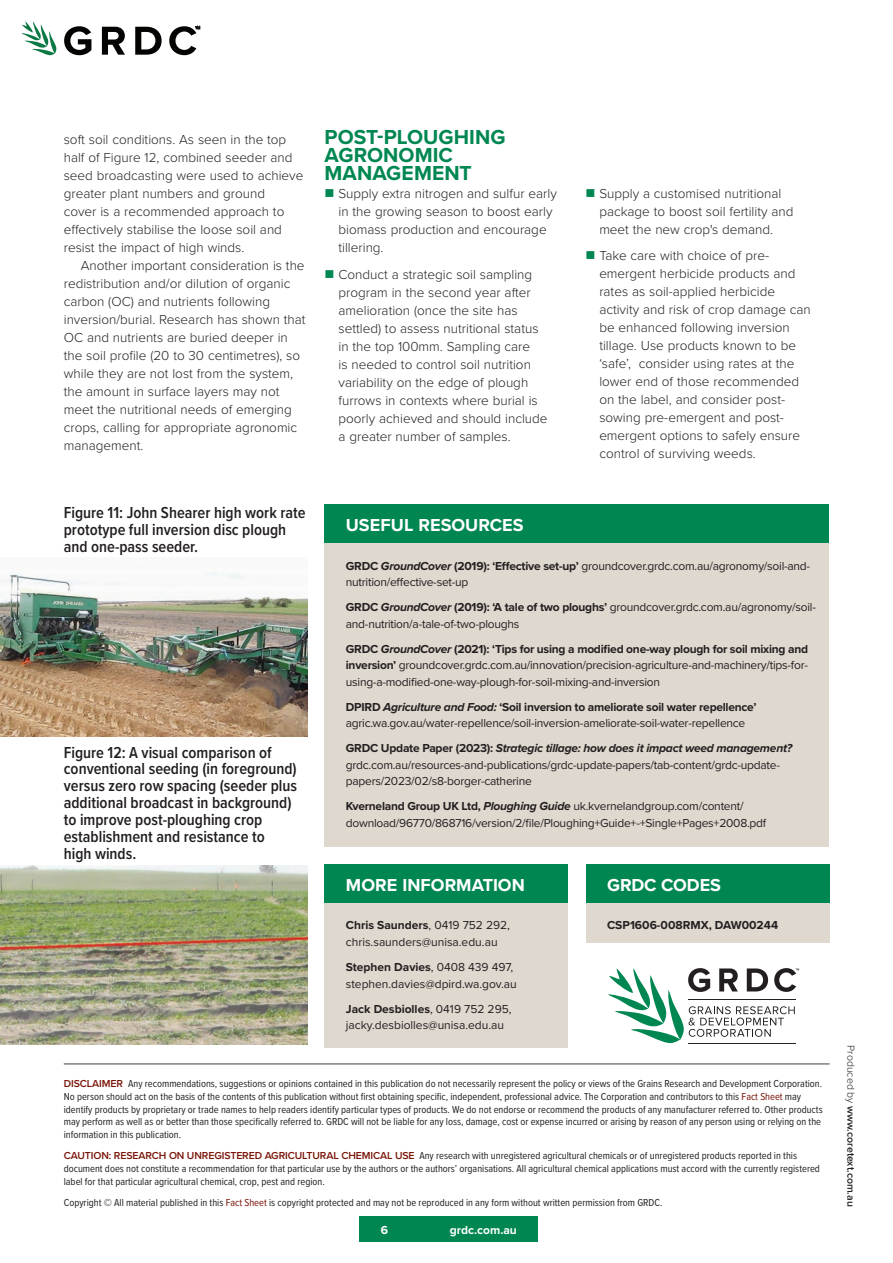
<style>
.page{position:relative;width:893px;height:1263px;background:#fff}
.page>*{position:absolute;margin:0;border:0;box-sizing:border-box;transform-origin:0 0}
._002_Precede{font:700 21px/18px "Proxima Nova";letter-spacing:.005em;color:#008751}
._005_Quote_big{font:700 18px "Proxima Nova";letter-spacing:.005em;color:#fff}
._11_Table_head{font:600 16.5px/17px "Proxima Nova Cond";color:#231f20}
._003_Bullets{font:300 13.5px/18px "Proxima Nova";color:#231f20}
._003_Body{font:300 13.5px/18px "Proxima Nova";color:#231f20}
.Useful_resources_copy{font:12px/16.5px "Proxima Nova";letter-spacing:-.02em;color:#231f20}
.Useful_resources_copy-2{font:12px/16.5px "Proxima Nova";color:#231f20}
.t1{font:700 12px "Proxima Nova";color:#231f20}
.t2{font:700 12px "Proxima Nova";color:#fff}
.t3{font:10.5px/12.8px "Proxima Nova Cond";color:#231f20}
.t4{font:600 10.5px "Proxima Nova";color:#231f20}
.s1{color:#008751}
.s2{font-weight:700}
.s3{font-weight:700;font-style:italic}
.s4{font-family:"Proxima Nova";font-weight:600;color:#791407}
.s5{color:#791407}
.s6{font-weight:300}
</style>
<div class="page">
<svg style="left:21px;top:21px;width:36px;height:34px"></svg>
<svg style="left:64px;top:26px;width:27px;height:29px"></svg>
<svg style="left:102px;top:27px;width:23px;height:28px"></svg>
<svg style="left:135px;top:27px;width:27px;height:28px"></svg>
<svg style="left:169px;top:26px;width:31px;height:29px"></svg>
<hr style="left:64px;top:1063px;width:766px;height:1px;background:#3e3e3f">
<div style="left:586px;top:903px;width:244px;height:39px;background:#dfd8cf"></div>
<div style="left:325px;top:543px;width:504px;height:303px;background:#dfd8cf"></div>
<div style="left:325px;top:903px;width:243px;height:145px;background:#dfd8cf"></div>
<div style="left:325px;top:865px;width:243px;height:38px;background:#008751"></div>
<div style="left:586px;top:865px;width:244px;height:38px;background:#008751"></div>
<div style="left:325px;top:505px;width:504px;height:38px;background:#008751"></div>
<div style="left:360px;top:1216px;width:178px;height:26px;background:#008751"></div>
<img style="left:0;top:866px;width:308px;height:178px">
<img style="left:0;top:571px;width:308px;height:165px">
<svg style="left:608px;top:968px;width:191px;height:76px"></svg>
<p class="_003_Body" style="left:64px;top:130px;width:241px">soft soil conditions. As seen in the top half of Figure 12, combined seeder and seed broadcasting were used to achieve greater plant numbers and ground<br>cover is a recommended approach to effectively stabilise the loose soil and resist the impact of high winds.</p>
<p class="_003_Body" style="left:64px;top:256px;width:243px;text-indent:17px">Another important consideration is the redistribution and/or dilution of organic carbon (OC) and nutrients following inversion/burial. Research has shown that OC and nutrients are buried deeper in the soil profile (20 to 30 centimetres), so while they are not lost from the system, the amount in surface layers may not meet the nutritional needs of emerging crops, calling for appropriate agronomic management.</p>
<p class="_11_Table_head" style="left:64px;top:503px;width:243px">Figure 11: John Shearer high work rate prototype full inversion disc plough and one-pass seeder.</p>
<p class="_11_Table_head" style="left:64px;top:743px;width:235px">Figure 12: A visual comparison of conventional seeding (in foreground) versus zero row spacing (seeder plus additional broadcast in background) to improve post-ploughing crop establishment and resistance to<br>high winds.</p>
<p class="_002_Precede" style="left:325px;top:128px;width:182px">POST-PLOUGHING<br>AGRONOMIC<br>MANAGEMENT</p>
<p class="_003_Bullets" style="left:338px;top:184px;width:220px;text-indent:-14px"><span class="s1">■</span> Supply extra nitrogen and sulfur early in the growing season to boost early biomass production and encourage tillering.</p>
<p class="_003_Bullets" style="left:338px;top:264px;width:211px;text-indent:-14px"><span class="s1">■</span> Conduct a strategic soil sampling program in the second year after amelioration (once the site has settled) to assess nutritional status in the top 100mm. Sampling care<br>is needed to control soil nutrition variability on the edge of plough furrows in contexts where burial is poorly achieved and should include a greater number of samples.</p>
<p class="_005_Quote_big" style="left:346px;top:512px;width:179px">USEFUL RESOURCES</p>
<p class="_003_Bullets" style="left:599px;top:184px;width:196px;text-indent:-14px"><span class="s1">■</span> Supply a customised nutritional package to boost soil fertility and meet the new crop's demand.</p>
<p class="_003_Bullets" style="left:599px;top:246px;width:213px;text-indent:-14px"><span class="s1">■</span> Take care with choice of pre&shy;emergent herbicide products and rates as soil-applied herbicide activity and risk of crop damage can be enhanced following inversion tillage. Use products known to be ‘safe’, consider using rates at the lower end of those recommended on the label, and consider post&shy;sowing pre-emergent and post&shy;emergent options to safely ensure control of surviving weeds.</p>
<p class="Useful_resources_copy" style="left:346px;top:557px;width:466px"><span class="s2">GRDC</span> <span class="s3">GroundCover</span> <span class="s2">(2019): ‘Effective set-upʼ</span> groundcover.grdc.com.au/agronomy/soil-and&shy;nutrition/effective-set-up</p>
<p class="Useful_resources_copy" style="left:346px;top:598px;width:472px"><span class="s2">GRDC</span> <span class="s3">GroundCover</span> <span class="s2">(2019): ‘A tale of two ploughsʼ</span> groundcover.grdc.com.au/agronomy/soil&shy;and-nutrition/a-tale-of-two-ploughs</p>
<p class="Useful_resources_copy" style="left:346px;top:640px;width:464px;text-align:justify"><span class="s2">GRDC</span> <span class="s3">GroundCover</span> <span class="s2">(2021): ‘Tips for using a modified one-way plough for soil mixing and inversionʼ</span> groundcover.grdc.com.au/innovation/precision-agriculture-and-machinery/tips-for&shy;using-a-modified-one-way-plough-for-soil-mixing-and-inversion</p>
<p class="Useful_resources_copy" style="left:346px;top:698px;width:412px"><span class="s2">DPIRD</span> <span class="s3">Agriculture and Food:</span> <span class="s2">‘Soil inversion to ameliorate soil water repellenceʼ </span>agric.wa.gov.au/water-repellence/soil-inversion-ameliorate-soil-water-repellence</p>
<p class="Useful_resources_copy" style="left:346px;top:739px;width:448px"><span class="s2">GRDC Update Paper (2023):</span> <span class="s3">Strategic tillage: how does it impact weed management? </span>grdc.com.au/resources-and-publications/grdc-update-papers/tab-content/grdc-update&shy;papers/2023/02/s8-borger-catherine</p>
<p class="Useful_resources_copy" style="left:346px;top:797px;width:422px"><span class="s2">Kverneland Group UK Ltd,</span> <span class="s3">Ploughing Guide</span> uk.kvernelandgroup.com/content/ download/96770/868716/version/2/file/Ploughing+Guide+-+Single+Pages+2008.pdf</p>
<p class="_005_Quote_big" style="left:346px;top:871px;width:181px">MORE INFORMATION</p>
<p class="_005_Quote_big" style="left:607px;top:871px;width:115px">GRDC CODES</p>
<p class="Useful_resources_copy-2" style="left:346px;top:917px;width:166px"><span class="s2">Chris Saunders</span>, 0419 752 292, chris.saunders@unisa.edu.au</p>
<p class="Useful_resources_copy-2" style="left:346px;top:958px;width:172px"><span class="s2">Stephen Davies</span>, 0408 439 497, stephen.davies@dpird.wa.gov.au</p>
<p class="Useful_resources_copy-2" style="left:346px;top:1000px;width:167px"><span class="s2">Jack Desbiolles</span>, 0419 752 295, jacky.desbiolles@unisa.edu.au</p>
<p class="t1" style="left:607px;top:916px;width:173px">CSP1606-008RMX, DAW00244</p>
<p class="t3" style="left:64px;top:1077px;width:760px"><span class="s4">DISCLAIMER</span> Any recommendations, suggestions or opinions contained in this publication do not necessarily represent the policy or views of the Grains Research and Development Corporation.<br>No person should act on the basis of the contents of this publication without first obtaining specific, independent, professional advice. The Corporation and contributors to this <span class="s5">Fact Sheet</span> may identify products by proprietary or trade names to help readers identify particular types of products. We do not endorse or recommend the products of any manufacturer referred to. Other products may perform as well as or better than those specifically referred to. GRDC will not be liable for any loss, damage, cost or expense incurred or arising by reason of any person using or relying on the information in this publication.</p>
<p class="t3" style="left:64px;top:1149px;width:758px"><span class="s4">CAUTION: RESEARCH ON UNREGISTERED AGRICULTURAL CHEMICAL USE</span> Any research with unregistered agricultural chemicals or of unregistered products reported in this document does not constitute a recommendation for that particular use by the authors or the authors’ organisations. All agricultural chemical applications must accord with the currently registered label for that particular agricultural chemical, crop, pest and region.</p>
<p class="t3" style="left:64px;top:1196px;width:600px">Copyright © All material published in this <span class="s5">Fact Sheet</span> is copyright protected and may not be reproduced in any form without written permission from GRDC.</p>
<p class="t2" style="left:381px;top:1221px;width:9px">6</p>
<p class="t2" style="left:450px;top:1221px;width:69px">grdc.com.au</p>
<p class="t4" style="left:859px;top:1045px;width:163px;rotate:90deg"><span class="s6">Produced by</span> www.coretext.com.au</p>
</div>
